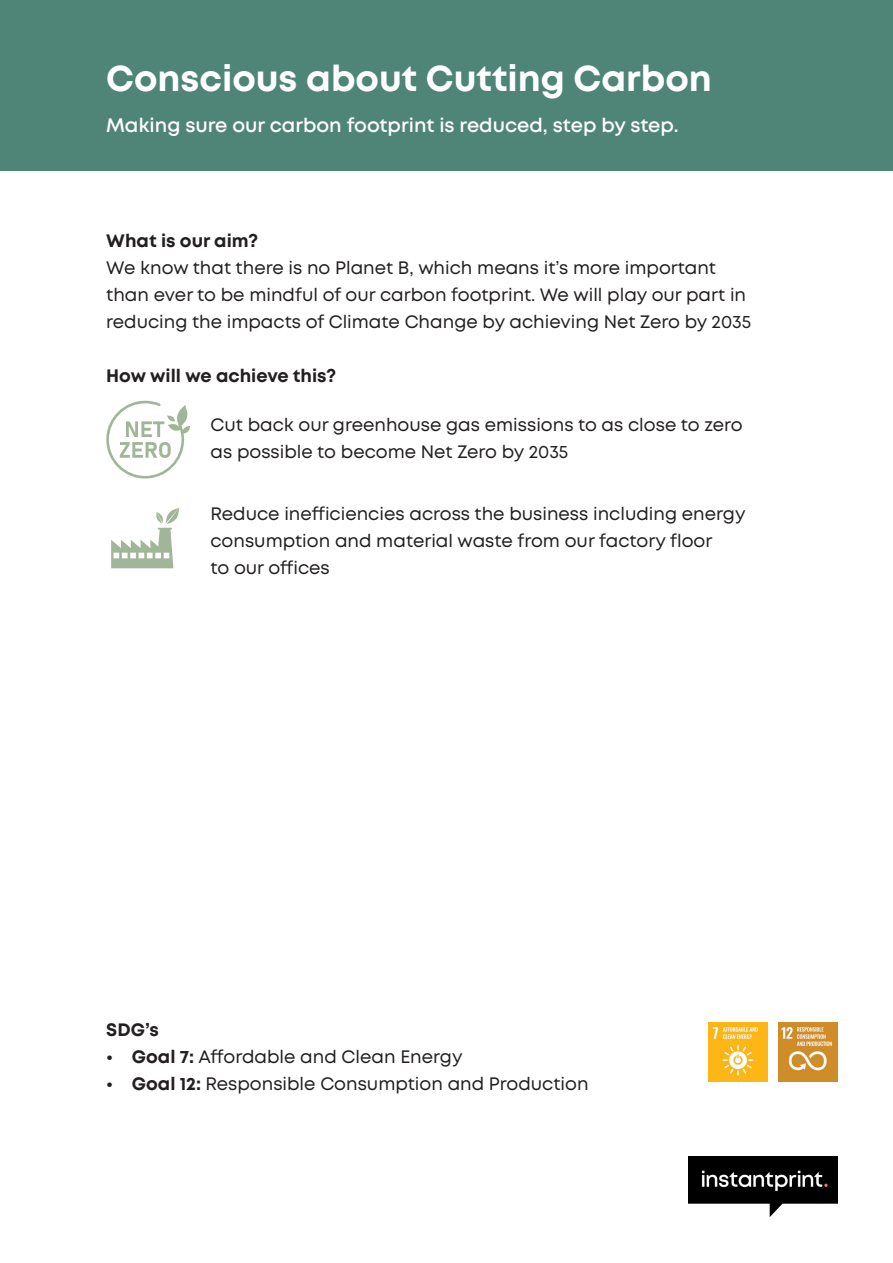
<style>
.page{position:relative;width:893px;height:1263px;background:#fff}
.page>*{position:absolute;margin:0;border:0;box-sizing:border-box;transform-origin:0 0}
.t1{font:700 36px "Mont";color:#fff}
.t2{font:600 19.5px "Mont";color:#fff}
.t3{font:18px/27px "Mont";color:#231f20}
.t4{font:700 18px "Mont";color:#231f20}
.s1{font-weight:700}
</style>
<div class="page">
<img style="left:689px;top:1157px;width:149px;height:60px">
<svg style="left:106px;top:401px;width:84px;height:77px"></svg>
<svg style="left:111px;top:508px;width:68px;height:60px"></svg>
<img style="left:779px;top:1023px;width:59px;height:59px">
<img style="left:708px;top:1023px;width:59px;height:59px">
<div style="left:0;top:0;width:893px;height:170px;background:#4f8577"></div>
<p class="t1" style="left:106px;top:55px;width:607px">Conscious about Cutting Carbon</p>
<p class="t2" style="left:106px;top:113px;width:574px">Making sure our carbon footprint is reduced, step by step.</p>
<p class="t4" style="left:106px;top:229px;width:153px">What is our aim?</p>
<p class="t3" style="left:106px;top:254px;width:646px">We know that there is no Planet B, which means it’s more important than ever to be mindful of our carbon footprint. We will play our part in reducing the impacts of Climate Change by achieving Net Zero by 2035</p>
<p class="t4" style="left:106px;top:364px;width:231px">How will we achieve this?</p>
<p class="t3" style="left:210px;top:412px;width:534px">Cut back our greenhouse gas emissions to as close to zero as possible to become Net Zero by 2035</p>
<p class="t3" style="left:210px;top:500px;width:537px">Reduce inefficiencies across the business including energy consumption and material waste from our factory floor<br>to our offices</p>
<p class="t4" style="left:106px;top:1018px;width:54px">SDG’s</p>
<p class="t3" style="left:106px;top:1043px;width:358px"><span class="s1">• Goal 7:</span> Affordable and Clean Energy</p>
<p class="t3" style="left:106px;top:1070px;width:484px"><span class="s1">• Goal 12:</span> Responsible Consumption and Production</p>
</div>
